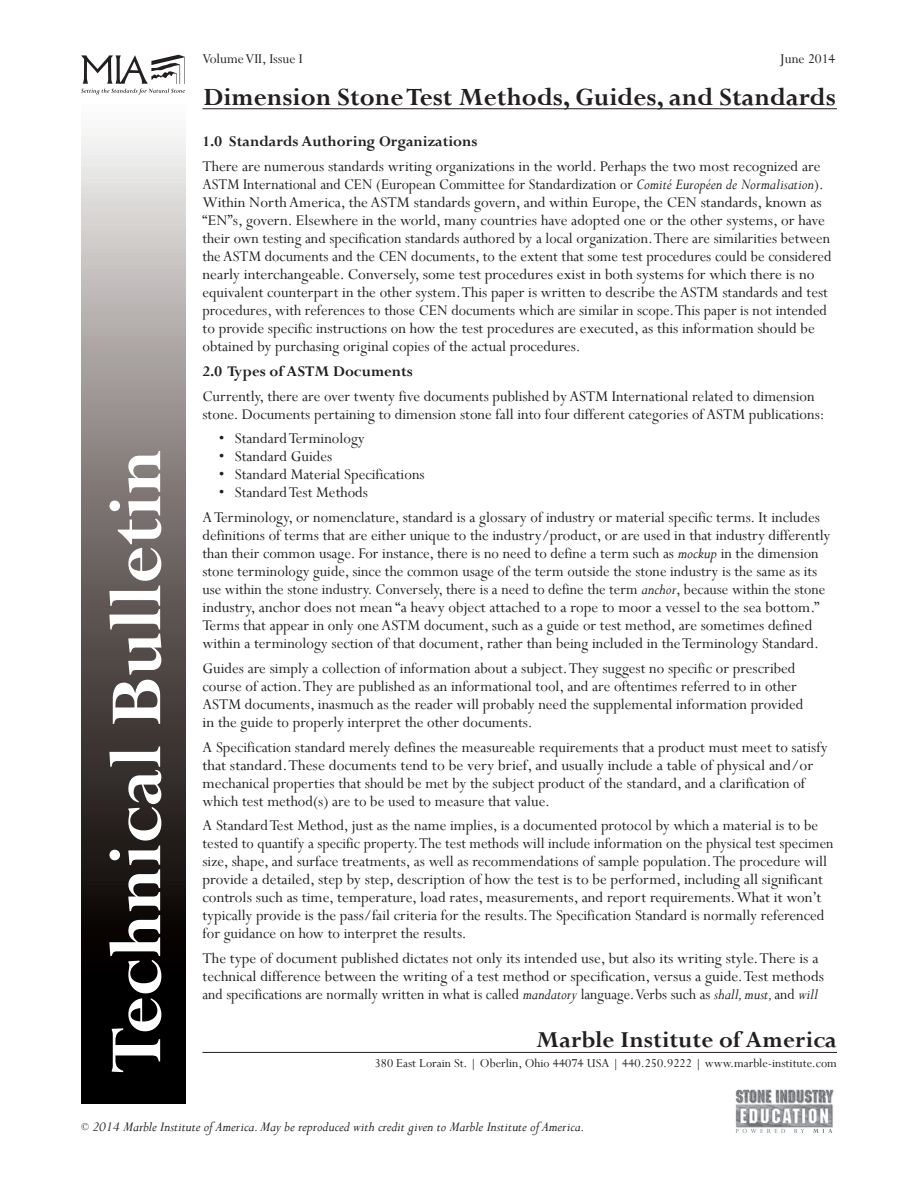
<style>
.page{position:relative;width:918px;height:1188px;background:#fff}
.page>*{position:absolute;margin:0;border:0;box-sizing:border-box;transform-origin:0 0}
.t1{font:700 81px "Perpetua";color:#fff}
.t2{font:700 27.75px "Perpetua";color:#231f20}
.t3{font:700 25.5px "Perpetua";color:#231f20}
.t4{font:16.5px/18px "Perpetua";color:#231f20}
.t5{font:700 16.5px "Perpetua";color:#231f20}
.t6{font:italic 15px "Perpetua";color:#231f20}
.t7{font:15px "Perpetua";color:#231f20}
.t8{font:13.5px "Perpetua";color:#231f20}
.s1{font-style:italic}
.s2{font-style:normal;font-size:10.5px}
</style>
<div class="page">
<svg style="left:81px;top:54px;width:104px;height:40px"></svg>
<img style="left:735px;top:1089px;width:99px;height:44px">
<svg style="left:81px;top:136px;width:104px;height:968px"></svg>
<hr style="left:202px;top:108px;width:635px;height:1px;background:#231f20">
<hr style="left:202px;top:1052px;width:635px;height:1px;background:#231f20">
<h1 class="t1" style="left:86px;top:1073px;width:626px;rotate:-90deg">Technical Bulletin</h1>
<p class="t7" style="left:202px;top:50px;width:102px">Volume VII, Issue I</p>
<p class="t7" style="left:780px;top:50px;width:57px">June 2014</p>
<h2 class="t2" style="left:203px;top:79px;width:634px">Dimension Stone Test Methods, Guides, and Standards</h2>
<p class="t5" style="left:202px;top:131px;width:276px">1.0 Standards Authoring Organizations</p>
<p class="t4" style="left:202px;top:157px;width:631px">There are numerous standards writing organizations in the world. Perhaps the two most recognized are ASTM International and CEN (European Committee for Standardization or <span class="s1">Comité Européen de Normalisation</span>).<br>Within North America, the ASTM standards govern, and within Europe, the CEN standards, known as “EN”s, govern. Elsewhere in the world, many countries have adopted one or the other systems, or have their own testing and specification standards authored by a local organization. There are similarities between the ASTM documents and the CEN documents, to the extent that some test procedures could be considered nearly interchangeable. Conversely, some test procedures exist in both systems for which there is no equivalent counterpart in the other system. This paper is written to describe the ASTM standards and test procedures, with references to those CEN documents which are similar in scope. This paper is not intended to provide specific instructions on how the test procedures are executed, as this information should be obtained by purchasing original copies of the actual procedures.</p>
<p class="t5" style="left:202px;top:361px;width:212px">2.0 Types of ASTM Documents</p>
<p class="t4" style="left:202px;top:387px;width:624px">Currently, there are over twenty five documents published by ASTM International related to dimension stone. Documents pertaining to dimension stone fall into four different categories of ASTM publications:</p>
<p class="t4" style="left:219px;top:429px;width:148px">• StandardTerminology</p>
<p class="t4" style="left:219px;top:447px;width:115px">• Standard Guides</p>
<p class="t4" style="left:219px;top:465px;width:208px">• Standard Material Specifications</p>
<p class="t4" style="left:202px;top:480px;width:619px;line-height:24.8px;text-indent:16px">• StandardTest Methods<br>A Terminology, or nomenclature, standard is a glossary of industry or material specific terms. It includes</p>
<p class="t4" style="left:202px;top:526px;width:629px">definitions of terms that are either unique to the industry/product, or are used in that industry differently than their common usage. For instance, there is no need to define a term such as <span class="s1">mockup</span> in the dimension stone terminology guide, since the common usage of the term outside the stone industry is the same as its use within the stone industry. Conversely, there is a need to define the term <span class="s1">anchor</span>, because within the stone industry, anchor does not mean “a heavy object attached to a rope to moor a vessel to the sea bottom.” Terms that appear in only one ASTM document, such as a guide or test method, are sometimes defined within a terminology section of that document, rather than being included in the Terminology Standard.</p>
<p class="t4" style="left:202px;top:659px;width:602px">Guides are simply a collection of information about a subject.They suggest no specific or prescribed course of action. They are published as an informational tool, and are oftentimes referred to in other ASTM documents, inasmuch as the reader will probably need the supplemental information provided in the guide to properly interpret the other documents.</p>
<p class="t4" style="left:202px;top:738px;width:627px">A Specification standard merely defines the measureable requirements that a product must meet to satisfy that standard. These documents tend to be very brief, and usually include a table of physical and/or mechanical properties that should be met by the subject product of the standard, and a clarification of which test method(s) are to be used to measure that value.</p>
<p class="t4" style="left:202px;top:816px;width:633px">A Standard Test Method, just as the name implies, is a documented protocol by which a material is to be tested to quantify a specific property. The test methods will include information on the physical test specimen size, shape, and surface treatments, as well as recommendations of sample population. The procedure will provide a detailed, step by step, description of how the test is to be performed, including all significant controls such as time, temperature, load rates, measurements, and report requirements. What it won’t typically provide is the pass/fail criteria for the results. The Specification Standard is normally referenced for guidance on how to interpret the results.</p>
<p class="t4" style="left:202px;top:949px;width:623px">The type of document published dictates not only its intended use, but also its writing style. There is a technical difference between the writing of a test method or specification, versus a guide. Test methods and specifications are normally written in what is called <span class="s1">mandatory</span> language. Verbs such as <span class="s1">shall, must,</span> and <span class="s1">will</span></p>
<h3 class="t3" style="left:536px;top:1024px;width:302px">Marble Institute of America</h3>
<p class="t8" style="left:375px;top:1055px;width:464px">380 East Lorain St. | Oberlin, Ohio 44074 USA | 440.250.9222 | www.marble-institute.com</p>
<p class="t6" style="left:81px;top:1117px;width:505px"><span class="s2">©</span> 2014 Marble Institute of America. May be reproduced with credit given to Marble Institute of America.</p>
</div>
